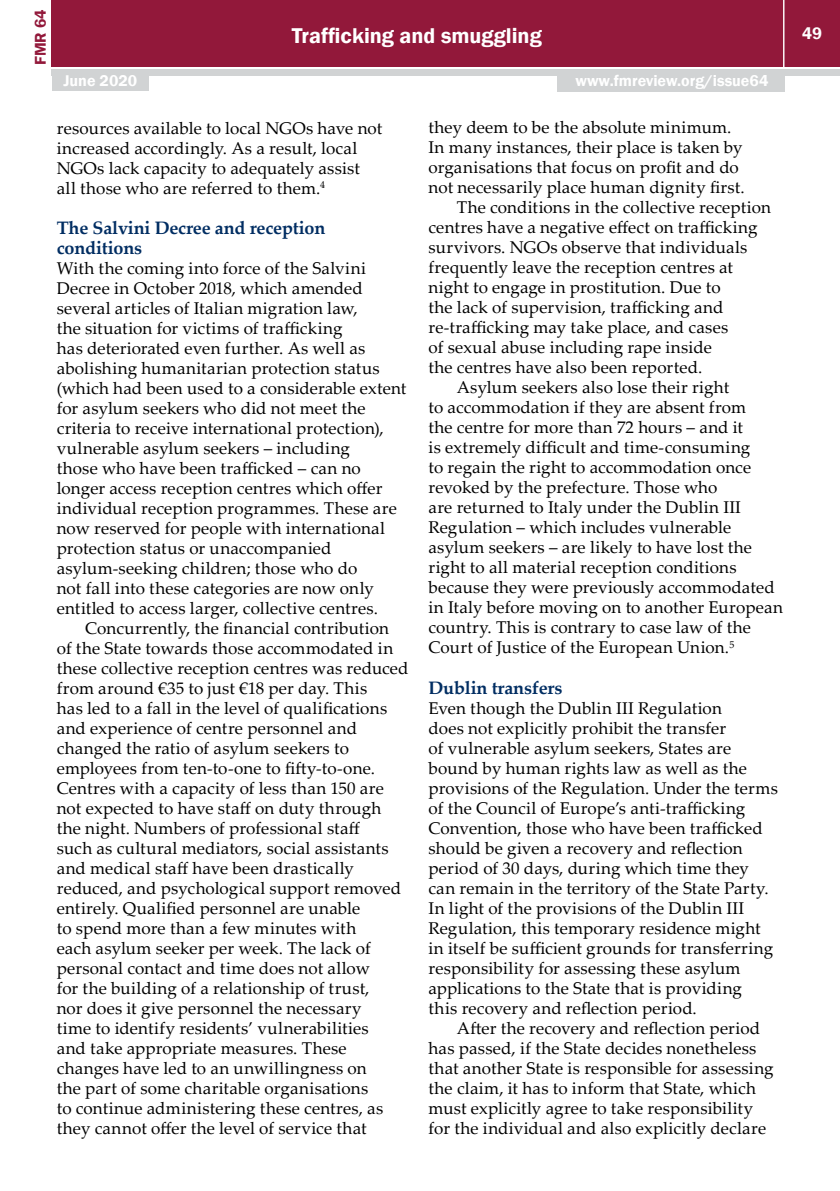
<style>
.page{position:relative;width:840px;height:1191px;background:#fff}
.page>*{position:absolute;margin:0;border:0;box-sizing:border-box;transform-origin:0 0}
.t1{font:600 22px "Franklin Gothic";color:#fff}
.t2{font:700 18px/20px "Palatino Linotype";letter-spacing:-.01em;color:#002d62}
.t3{font:17px/20px "Palatino Linotype";letter-spacing:.01em;color:#000}
.t4{font:600 17px "Franklin Gothic";color:#fff}
.t5{font:600 16px "Franklin Gothic";color:#fff}
.t6{font:600 16px "Franklin Gothic";color:#92183a}
</style>
<div class="page">
<div style="left:52px;top:0;width:787px;height:66px;background:#92183a"></div>
<div style="left:52px;top:69px;width:787px;height:6px;background:#d1d3d4"></div>
<hr style="left:782px;top:0;width:2px;height:68px;background:#fff">
<div style="left:52px;top:73px;width:97px;height:18px;background:#d1d3d4"></div>
<div style="left:557px;top:74px;width:227px;height:18px;background:#d1d3d4"></div>
<p class="t6" style="left:31px;top:65px;width:58px;rotate:-90deg">FMR 64</p>
<p class="t1" style="left:292px;top:22px;width:251px">Trafficking and smuggling</p>
<p class="t4" style="left:801px;top:23px;width:21px">49</p>
<p class="t5" style="left:63px;top:71px;width:75px">June 2020</p>
<p class="t5" style="left:575px;top:71px;width:194px">www.fmreview.org/issue64</p>
<p class="t3" style="left:57px;top:117px;width:327px">resources available to local NGOs have not increased accordingly. As a result, local NGOs lack capacity to adequately assist all those who are referred to them.<sup>4</sup></p>
<p class="t2" style="left:57px;top:217px;width:270px">The Salvini Decree and reception conditions</p>
<p class="t3" style="left:57px;top:257px;width:351px">With the coming into force of the Salvini Decree in October 2018, which amended several articles of Italian migration law,<br>the situation for victims of trafficking<br>has deteriorated even further. As well as abolishing humanitarian protection status (which had been used to a considerable extent for asylum seekers who did not meet the criteria to receive international protection), vulnerable asylum seekers – including<br>those who have been trafficked – can no longer access reception centres which offer individual reception programmes. These are now reserved for people with international protection status or unaccompanied asylum-seeking children; those who do<br>not fall into these categories are now only entitled to access larger, collective centres.</p>
<p class="t3" style="left:57px;top:617px;width:353px;text-indent:28px">Concurrently, the financial contribution<br>of the State towards those accommodated in these collective reception centres was reduced from around €35 to just €18 per day. This<br>has led to a fall in the level of qualifications and experience of centre personnel and changed the ratio of asylum seekers to employees from ten-to-one to fifty-to-one.<br>Centres with a capacity of less than 150 are not expected to have staff on duty through the night. Numbers of professional staff<br>such as cultural mediators, social assistants and medical staff have been drastically reduced, and psychological support removed entirely. Qualified personnel are unable<br>to spend more than a few minutes with<br>each asylum seeker per week. The lack of personal contact and time does not allow<br>for the building of a relationship of trust,<br>nor does it give personnel the necessary<br>time to identify residents’ vulnerabilities<br>and take appropriate measures. These changes have led to an unwillingness on<br>the part of some charitable organisations<br>to continue administering these centres, as they cannot offer the level of service that</p>
<p class="t3" style="left:428px;top:117px;width:304px">they deem to be the absolute minimum.</p>
<p class="t3" style="left:428px;top:137px;width:315px">In many instances, their place is taken by</p>
<p class="t3" style="left:428px;top:157px;width:312px">organisations that focus on profit and do</p>
<p class="t3" style="left:428px;top:177px;width:317px">not necessarily place human dignity first.</p>
<p class="t3" style="left:456px;top:197px;width:315px">The conditions in the collective reception</p>
<p class="t3" style="left:428px;top:217px;width:330px">centres have a negative effect on trafficking</p>
<p class="t3" style="left:428px;top:237px;width:320px">survivors. NGOs observe that individuals</p>
<p class="t3" style="left:428px;top:257px;width:306px">frequently leave the reception centres at</p>
<p class="t3" style="left:428px;top:277px;width:293px">night to engage in prostitution. Due to</p>
<p class="t3" style="left:428px;top:297px;width:296px">the lack of supervision, trafficking and</p>
<p class="t3" style="left:428px;top:317px;width:301px">re-trafficking may take place, and cases</p>
<p class="t3" style="left:428px;top:337px;width:285px">of sexual abuse including rape inside</p>
<p class="t3" style="left:428px;top:357px;width:275px">the centres have also been reported.</p>
<p class="t3" style="left:456px;top:377px;width:274px">Asylum seekers also lose their right</p>
<p class="t3" style="left:428px;top:397px;width:319px">to accommodation if they are absent from</p>
<p class="t3" style="left:428px;top:417px;width:316px">the centre for more than 72 hours – and it</p>
<p class="t3" style="left:428px;top:437px;width:323px">is extremely difficult and time-consuming</p>
<p class="t3" style="left:428px;top:457px;width:324px">to regain the right to accommodation once</p>
<p class="t3" style="left:428px;top:477px;width:290px">revoked by the prefecture. Those who</p>
<p class="t3" style="left:428px;top:497px;width:314px">are returned to Italy under the Dublin III</p>
<p class="t3" style="left:428px;top:517px;width:304px">Regulation – which includes vulnerable</p>
<p class="t3" style="left:428px;top:537px;width:325px">asylum seekers – are likely to have lost the</p>
<p class="t3" style="left:428px;top:557px;width:309px">right to all material reception conditions</p>
<p class="t3" style="left:428px;top:577px;width:347px">because they were previously accommodated</p>
<p class="t3" style="left:428px;top:597px;width:356px">in Italy before moving on to another European</p>
<p class="t3" style="left:428px;top:617px;width:324px">country. This is contrary to case law of the</p>
<p class="t3" style="left:428px;top:637px;width:307px">Court of Justice of the European Union.<sup>5</sup></p>
<p class="t2" style="left:428px;top:677px;width:135px">Dublin transfers</p>
<p class="t3" style="left:428px;top:697px;width:351px">Even though the Dublin III Regulation<br>does not explicitly prohibit the transfer<br>of vulnerable asylum seekers, States are bound by human rights law as well as the provisions of the Regulation. Under the terms of the Council of Europe’s anti-trafficking Convention, those who have been trafficked should be given a recovery and reflection period of 30 days, during which time they can remain in the territory of the State Party.<br>In light of the provisions of the Dublin III Regulation, this temporary residence might in itself be sufficient grounds for transferring responsibility for assessing these asylum applications to the State that is providing<br>this recovery and reflection period.</p>
<p class="t3" style="left:428px;top:1017px;width:346px;text-indent:28px">After the recovery and reflection period has passed, if the State decides nonetheless that another State is responsible for assessing the claim, it has to inform that State, which must explicitly agree to take responsibility for the individual and also explicitly declare</p>
</div>
